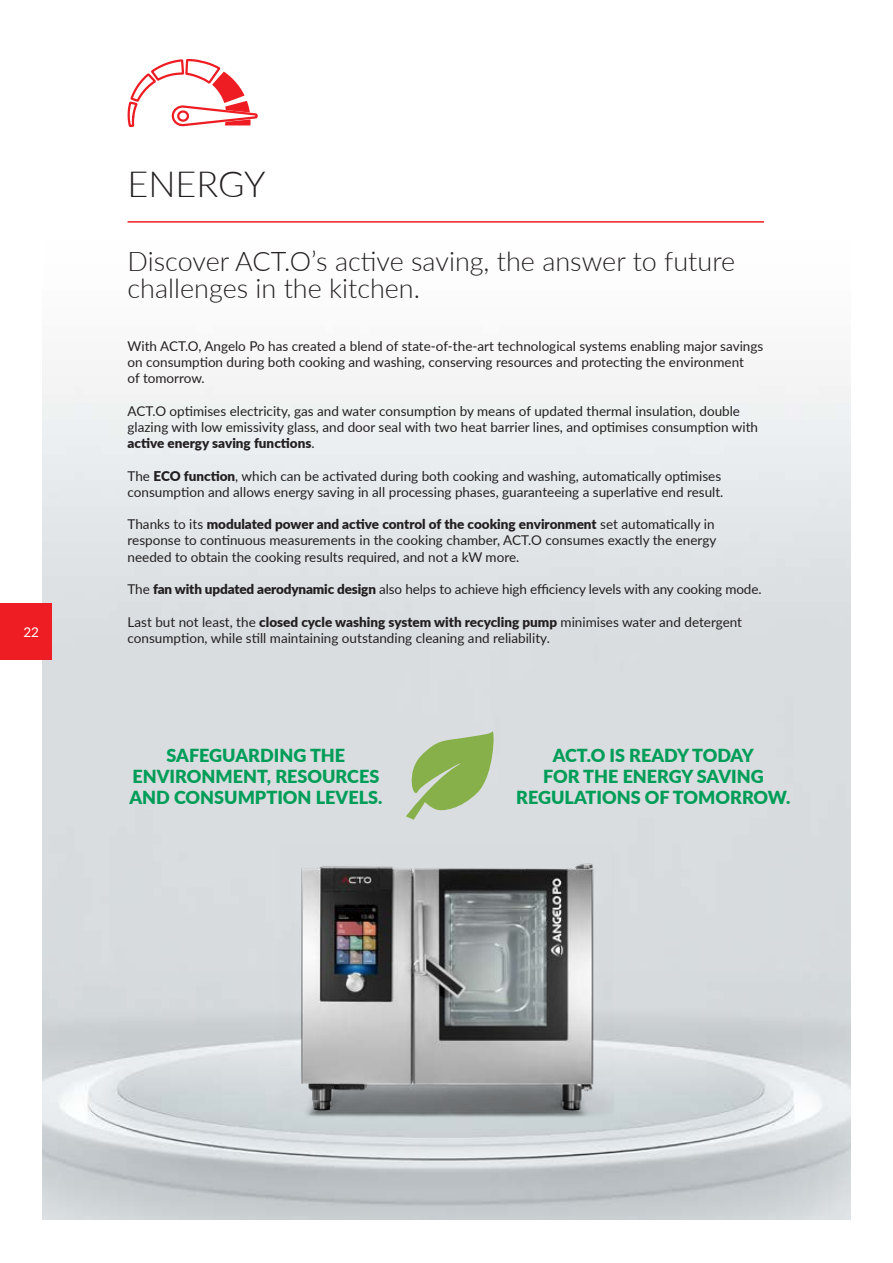
<style>
.page{position:relative;width:893px;height:1263px;background:#fff}
.page>*{position:absolute;margin:0;border:0;box-sizing:border-box;transform-origin:0 0}
.t1{font:300 36px "Lato";color:#231f20}
.t2{font:300 27px/27px "Lato";color:#231f20}
.t3{font:900 18px/21px "Lato";color:#009d58;text-align:center}
.t4{font:13.5px/16.2px "Lato";color:#231f20}
.t5{font:13.5px "Lato";color:#fff}
.s1{font-weight:900}
</style>
<div class="page">
<img style="left:43px;top:221px;width:807px;height:998px">
<svg style="left:127px;top:59px;width:131px;height:68px"></svg>
<img style="left:254px;top:843px;width:385px;height:294px">
<hr style="left:128px;top:221px;width:636px;height:2px;background:#ee1d23">
<svg style="left:405px;top:729px;width:90px;height:91px;background:#acc48e"></svg>
<div style="left:0;top:603px;width:51px;height:56px;background:#ee1d23"></div>
<p class="t5" style="left:23px;top:622px;width:17px">22</p>
<p class="t1" style="left:128px;top:159px;width:140px">ENERGY</p>
<p class="t2" style="left:128px;top:246px;width:609px">Discover ACT.O’s active saving, the answer to future challenges in the kitchen.</p>
<p class="t4" style="left:128px;top:337px;width:637px">With ACT.O, Angelo Po has created a blend of state-of-the-art technological systems enabling major savings on consumption during both cooking and washing, conserving resources and protecting the environment</p>
<p class="t4" style="left:128px;top:370px;width:79px">of tomorrow.</p>
<p class="t4" style="left:128px;top:402px;width:632px">ACT.O optimises electricity, gas and water consumption by means of updated thermal insulation, double glazing with low emissivity glass, and door seal with two heat barrier lines, and optimises consumption with <span class="s1">active energy saving functions</span>.</p>
<p class="t4" style="left:128px;top:467px;width:597px">The <span class="s1">ECO function</span>, which can be activated during both cooking and washing, automatically optimises consumption and allows energy saving in all processing phases, guaranteeing a superlative end result.</p>
<p class="t4" style="left:128px;top:516px;width:590px">Thanks to its <span class="s1">modulated power and active control of the cooking environment</span> set automatically in response to continuous measurements in the cooking chamber, ACT.O consumes exactly the energy</p>
<p class="t4" style="left:128px;top:548px;width:393px">needed to obtain the cooking results required, and not a kW more.</p>
<p class="t4" style="left:128px;top:580px;width:635px">The <span class="s1">fan with updated aerodynamic design</span> also helps to achieve high efficiency levels with any cooking mode.</p>
<p class="t4" style="left:128px;top:613px;width:616px">Last but not least, the <span class="s1">closed cycle washing system with recycling pump</span> minimises water and detergent consumption, while still maintaining outstanding cleaning and reliability.</p>
<p class="t3" style="left:129px;top:744px;width:254px">SAFEGUARDING THE<br>ENVIRONMENT, RESOURCES<br>AND CONSUMPTION LEVELS.</p>
<p class="t3" style="left:516px;top:744px;width:276px">ACT.O IS READY TODAY<br>FOR THE ENERGY SAVING<br>REGULATIONS OF TOMORROW.</p>
</div>
